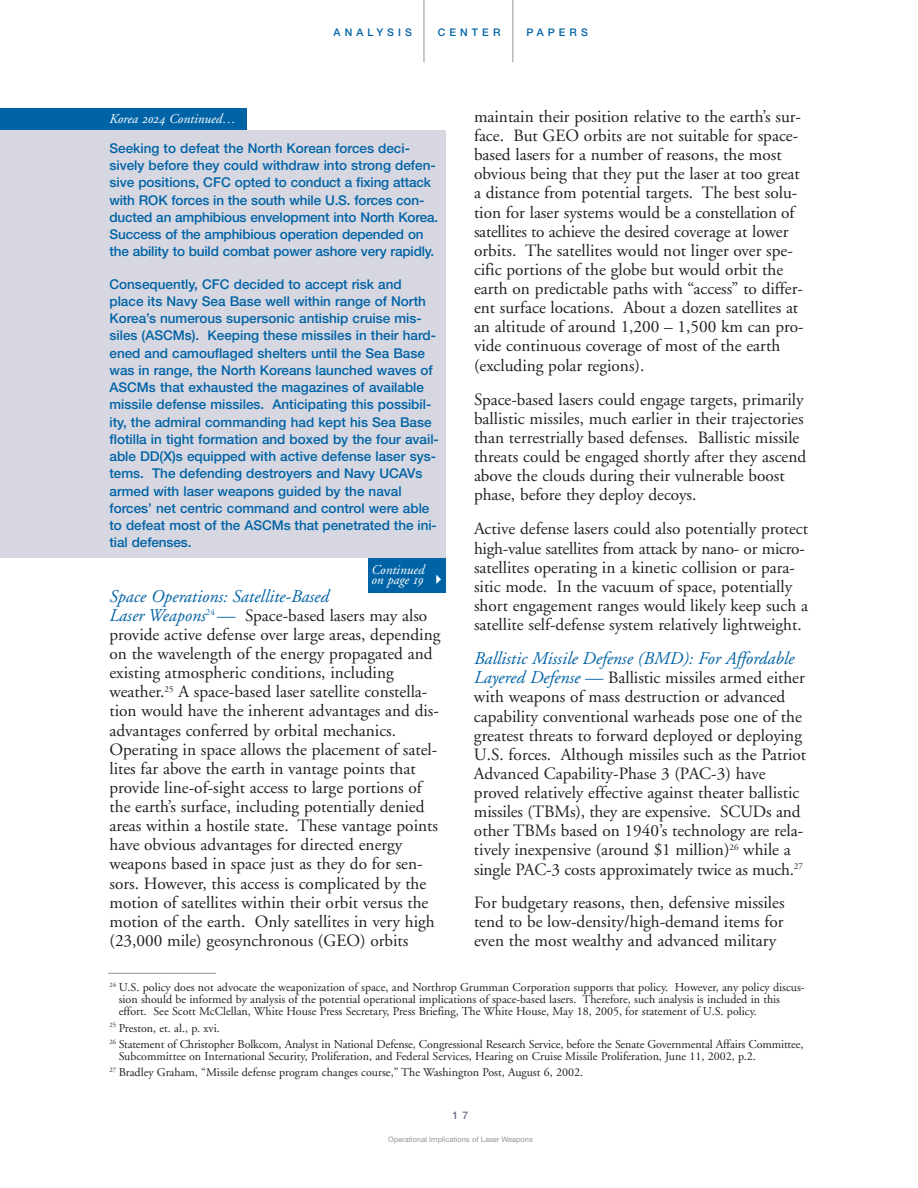
<style>
.page{position:relative;width:918px;height:1188px;background:#fff}
.page>*{position:absolute;margin:0;border:0;box-sizing:border-box;transform-origin:0 0}
.t1{font:18px "Adobe Garamond Italic Os F";color:#0063a6}
.t2{font:17.25px/19.2px "Adobe Garamond";color:#231f20}
.t3{font:500 13.5px/17.2px "Helvetica Neue";color:#0063a6}
.t4{font:13.5px/10.5px "Adobe Garamond Italic Os F";color:#fff}
.t5{font:12px/12px "Adobe Garamond";color:#231f20}
.t6{font:500 10.5px "Helvetica Neue";letter-spacing:.39em;color:#0063a6}
.t7{font:500 10.5px "Helvetica Neue";color:#6d708c}
.t8{font:7.5px "Helvetica Neue";color:#939598}
.s1{font-family:"Adobe Garamond Italic Os F";font-size:18px;color:#0063a6}
</style>
<div class="page">
<hr style="left:513px;top:0;width:1px;height:62px;background:#939598">
<hr style="left:424px;top:0;width:1px;height:62px;background:#939598">
<div style="left:0;top:130px;width:446px;height:427px;background:#d6d7e1"></div>
<div style="left:1px;top:108px;width:246px;height:22px;background:#0063a6"></div>
<hr style="left:108px;top:973px;width:108px;height:1px;background:#939598">
<div style="left:368px;top:558px;width:78px;height:34px;background:#0063a6"></div>
<p class="t6" style="left:334px;top:29px;width:80px">ANALYSIS</p>
<p class="t6" style="left:438px;top:29px;width:64px">CENTER</p>
<p class="t6" style="left:526px;top:29px;width:63px">PAPERS</p>
<p class="t4" style="left:110px;top:115px;width:128px">Korea 2024 Continued…</p>
<p class="t3" style="left:110px;top:141px;width:330px">Seeking to defeat the North Korean forces deci&shy;sively before they could withdraw into strong defen&shy;sive positions, CFC opted to conduct a fixing attack with ROK forces in the south while U.S. forces con&shy;ducted an amphibious envelopment into North Korea.<br>Success of the amphibious operation depended on the ability to build combat power ashore very rapidly.</p>
<p class="t3" style="left:110px;top:276px;width:331px">Consequently, CFC decided to accept risk and place its Navy Sea Base well within range of North Korea’s numerous supersonic antiship cruise mis&shy;siles (ASCMs). Keeping these missiles in their hard&shy;ened and camouflaged shelters until the Sea Base was in range, the North Koreans launched waves of ASCMs that exhausted the magazines of available missile defense missiles. Anticipating this possibil&shy;ity, the admiral commanding had kept his Sea Base flotilla in tight formation and boxed by the four avail&shy;able DD(X)s equipped with active defense laser sys&shy;tems. The defending destroyers and Navy UCAVs armed with laser weapons guided by the naval forces’ net centric command and control were able to defeat most of the ASCMs that penetrated the ini&shy;tial defenses.</p>
<p class="t4" style="left:371px;top:566px;width:55px">Continued on page 19</p>
<p class="t1" style="left:110px;top:589px;width:221px">Space Operations: Satellite-Based</p>
<p class="t2" style="left:109px;top:607px;width:332px"><span class="s1">Laser Weapons</span><sup>24</sup> <span class="s1">—</span> Space-based lasers may also provide active defense over large areas, depending on the wavelength of the energy propagated and existing atmospheric conditions, including weather.<sup>25</sup> A space-based laser satellite constella&shy;tion would have the inherent advantages and dis&shy;advantages conferred by orbital mechanics.<br>Operating in space allows the placement of satel&shy;lites far above the earth in vantage points that provide line-of-sight access to large portions of the earth’s surface, including potentially denied areas within a hostile state. These vantage points have obvious advantages for directed energy weapons based in space just as they do for sen&shy;sors. However, this access is complicated by the motion of satellites within their orbit versus the motion of the earth. Only satellites in very high (23,000 mile) geosynchronous (GEO) orbits</p>
<p class="t2" style="left:474px;top:108px;width:331px">maintain their position relative to the earth’s sur&shy;face. But GEO orbits are not suitable for space&shy;based lasers for a number of reasons, the most obvious being that they put the laser at too great a distance from potential targets. The best solu&shy;tion for laser systems would be a constellation of satellites to achieve the desired coverage at lower orbits. The satellites would not linger over spe&shy;cific portions of the globe but would orbit the earth on predictable paths with “access” to differ&shy;ent surface locations. About a dozen satellites at an altitude of around 1,200 – 1,500 km can pro&shy;vide continuous coverage of most of the earth (excluding polar regions).</p>
<p class="t2" style="left:474px;top:391px;width:334px">Space-based lasers could engage targets, primarily ballistic missiles, much earlier in their trajectories than terrestrially based defenses. Ballistic missile threats could be engaged shortly after they ascend above the clouds during their vulnerable boost phase, before they deploy decoys.</p>
<p class="t2" style="left:474px;top:521px;width:336px">Active defense lasers could also potentially protect high-value satellites from attack by nano- or micro&shy;satellites operating in a kinetic collision or para&shy;sitic mode. In the vacuum of space, potentially short engagement ranges would likely keep such a satellite self-defense system relatively lightweight.</p>
<p class="t1" style="left:474px;top:651px;width:322px">Ballistic Missile Defense (BMD): For Affordable</p>
<p class="t2" style="left:474px;top:670px;width:334px"><span class="s1">Layered Defense —</span> Ballistic missiles armed either with weapons of mass destruction or advanced capability conventional warheads pose one of the greatest threats to forward deployed or deploying U.S. forces. Although missiles such as the Patriot Advanced Capability-Phase 3 (PAC-3) have proved relatively effective against theater ballistic missiles (TBMs), they are expensive. SCUDs and other TBMs based on 1940’s technology are rela&shy;tively inexpensive (around $1 million)<sup>26</sup> while a single PAC-3 costs approximately twice as much.<sup>27</sup></p>
<p class="t2" style="left:474px;top:895px;width:312px;text-align:justify">For budgetary reasons, then, defensive missiles tend to be low-density/high-demand items for even the most wealthy and advanced military</p>
<p class="t5" style="left:119px;top:983px;width:688px;text-indent:-9px"><sup>24</sup> U.S. policy does not advocate the weaponization of space, and Northrop Grumman Corporation supports that policy. However, any policy discus&shy;sion should be informed by analysis of the potential operational implications of space-based lasers. Therefore, such analysis is included in this effort. See Scott McClellan, White House Press Secretary, Press Briefing, The White House, May 18, 2005, for statement of U.S. policy.</p>
<p class="t5" style="left:110px;top:1021px;width:695px;line-height:16.4px"><sup>25</sup> Preston, et. al., p. xvi.<br><sup>26</sup> Statement of Christopher Bolkcom, Analyst in National Defense, Congressional Research Service, before the Senate Governmental Affairs Committee,</p>
<p class="t5" style="left:110px;top:1049px;width:648px;line-height:16.4px;text-indent:9px">Subcommittee on International Security, Proliferation, and Federal Services, Hearing on Cruise Missile Proliferation, June 11, 2002, p.2.<br><sup>27</sup> Bradley Graham, “Missile defense program changes course,” The Washington Post, August 6, 2002.</p>
<p class="t7" style="left:453px;top:1111px;width:17px">1 7</p>
<p class="t8" style="left:388px;top:1136px;width:146px">Operational Implications of Laser Weapons</p>
</div>
